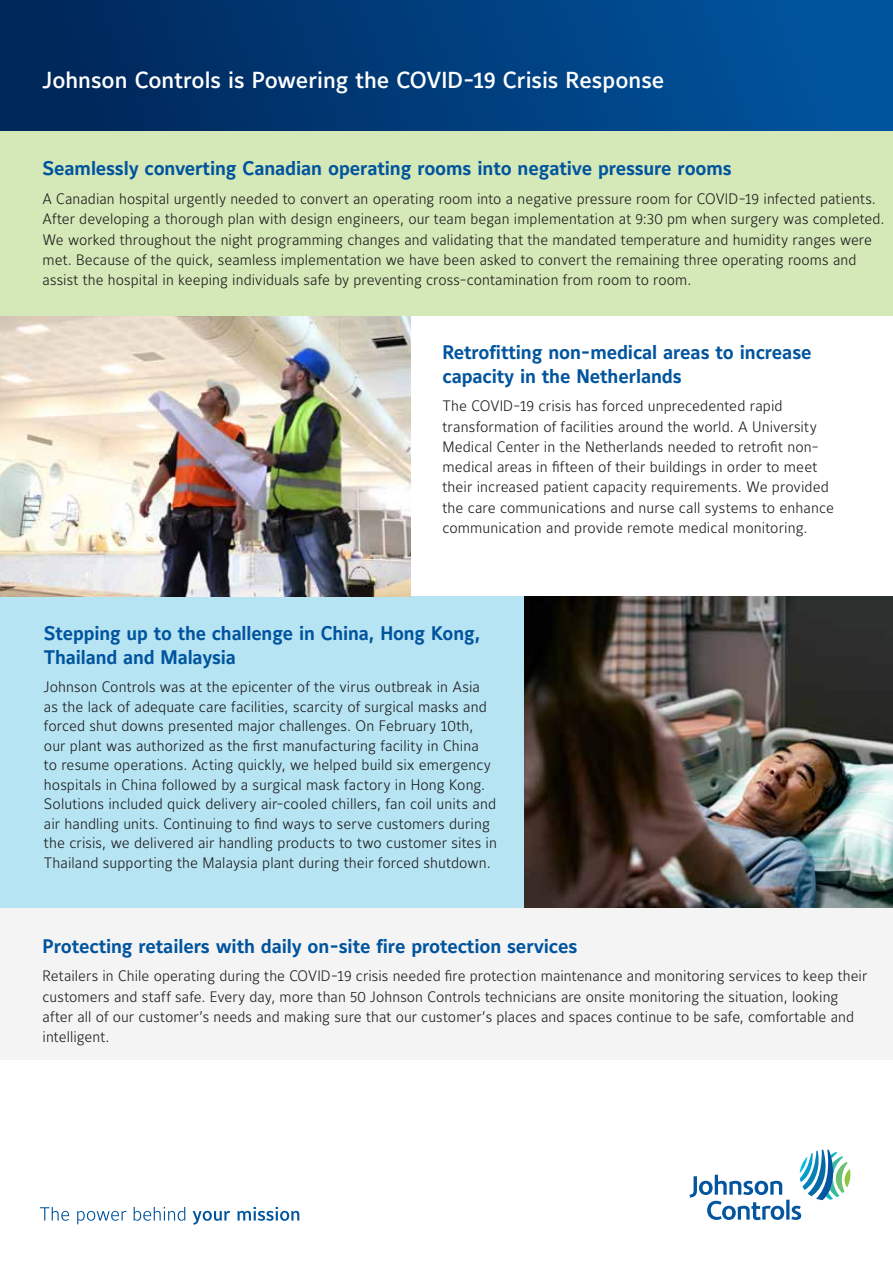
<style>
.page{position:relative;width:893px;height:1263px;background:#fff}
.page>*{position:absolute;margin:0;border:0;box-sizing:border-box;transform-origin:0 0}
.t1{font:500 22.95px "Maurea Jci Lf ML";color:#fff}
.t2{font:700 19.5px/24px "Maurea Jci Lf ML";letter-spacing:-.005em;color:#00549e}
.t3{font:300 15px/20.2px "Maurea Jci Lf ML";letter-spacing:.005em;color:#1c1c1c}
</style>
<div class="page">
<svg style="left:689px;top:1149px;width:161px;height:71px"></svg>
<svg style="left:40px;top:1207px;width:259px;height:18px"></svg>
<div style="left:0;top:0;width:893px;height:131px;background:linear-gradient(to right,#002456,#0056a2)"></div>
<div style="left:0;top:596px;width:893px;height:313px;background:#b7e4f3"></div>
<img style="left:524px;top:596px;width:369px;height:312px">
<img style="left:0;top:315px;width:411px;height:281px">
<div style="left:0;top:131px;width:893px;height:184px;background:#d5e8b7"></div>
<div style="left:0;top:908px;width:893px;height:152px;background:#f4f4f4"></div>
<h1 class="t1" style="left:43px;top:66px;width:623px">Johnson Controls is Powering the COVID-19 Crisis Response</h1>
<h2 class="t2" style="left:43px;top:157px;width:691px">Seamlessly converting Canadian operating rooms into negative pressure rooms</h2>
<p class="t3" style="left:43px;top:188px;width:843px">A Canadian hospital urgently needed to convert an operating room into a negative pressure room for COVID-19 infected patients.<br>After developing a thorough plan with design engineers, our team began implementation at 9:30 pm when surgery was completed.<br>We worked throughout the night programming changes and validating that the mandated temperature and humidity ranges were met. Because of the quick, seamless implementation we have been asked to convert the remaining three operating rooms and assist the hospital in keeping individuals safe by preventing cross-contamination from room to room.</p>
<h2 class="t2" style="left:442px;top:340px;width:371px">Retrofitting non-medical areas to increase capacity in the Netherlands</h2>
<p class="t3" style="left:442px;top:396px;width:393px">The COVID-19 crisis has forced unprecedented rapid transformation of facilities around the world. A University Medical Center in the Netherlands needed to retrofit non&shy;medical areas in fifteen of their buildings in order to meet their increased patient capacity requirements. We provided the care communications and nurse call systems to enhance communication and provide remote medical monitoring.</p>
<h2 class="t2" style="left:44px;top:622px;width:438px">Stepping up to the challenge in China, Hong Kong,<br>Thailand and Malaysia</h2>
<p class="t3" style="left:44px;top:677px;width:455px;line-height:19.5px">Johnson Controls was at the epicenter of the virus outbreak in Asia as the lack of adequate care facilities, scarcity of surgical masks and forced shut downs presented major challenges. On February 10th, our plant was authorized as the first manufacturing facility in China<br>to resume operations. Acting quickly, we helped build six emergency hospitals in China followed by a surgical mask factory in Hong Kong.<br>Solutions included quick delivery air-cooled chillers, fan coil units and air handling units. Continuing to find ways to serve customers during the crisis, we delivered air handling products to two customer sites in Thailand supporting the Malaysia plant during their forced shutdown.</p>
<h2 class="t2" style="left:43px;top:934px;width:536px">Protecting retailers with daily on-site fire protection services</h2>
<p class="t3" style="left:43px;top:966px;width:826px">Retailers in Chile operating during the COVID-19 crisis needed fire protection maintenance and monitoring services to keep their customers and staff safe. Every day, more than 50 Johnson Controls technicians are onsite monitoring the situation, looking after all of our customer’s needs and making sure that our customer’s places and spaces continue to be safe, comfortable and intelligent.</p>
</div>
